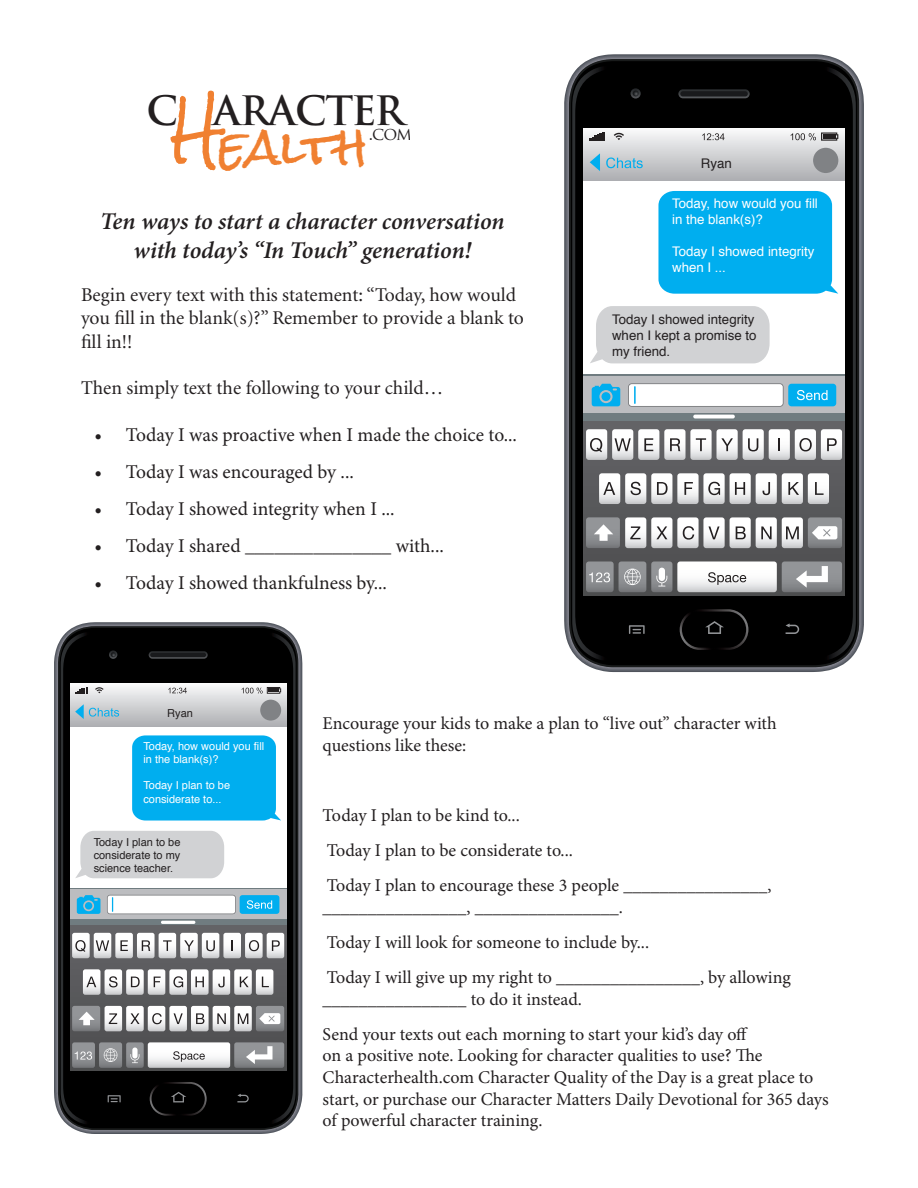
<style>
.page{position:relative;width:918px;height:1188px;background:#fff}
.page>*{position:absolute;margin:0;border:0;box-sizing:border-box;transform-origin:0 0}
.t1{font:47.7px "Rock Salt";color:#f08031}
.t2{font:700 39.45px "Trajan";letter-spacing:-.03em;color:#231f20}
.t3{font:italic 600 24px/28.8px "Minion Pro";letter-spacing:-.005em;color:#231f20;text-align:center}
.t4{font:19.5px "Minion Pro";letter-spacing:-.005em;color:#231f20}
.t5{font:19.5px/23.4px "Minion";color:#231f20}
.t6{font:18px/35.1px "Minion Pro";color:#231f20}
.t7{font:17.25px "Trajan Pro";color:#231f20}
.t8{font:13.2px/15.9px "Helvetica";color:#fff}
.t9{font:13.2px/15.9px "Helvetica";color:#231f20}
.t10{font:10.95px/13.2px "Helvetica";color:#fff}
.t11{font:10.95px/13.2px "Helvetica";color:#231f20;text-align:justify}
</style>
<div class="page">
<svg style="left:564px;top:54px;width:300px;height:618px;background:#7e8088"></svg>
<svg style="left:569px;top:59px;width:291px;height:608px;background:#3b3d3f"></svg>
<svg style="left:571px;top:61px;width:286px;height:604px;background:#181919"></svg>
<svg style="left:572px;top:66px;width:284px;height:596px"></svg>
<hr style="left:583px;top:375px;width:262px;height:1px;background:#707c80">
<svg style="left:54px;top:622px;width:248px;height:512px;background:#7e8088"></svg>
<svg style="left:58px;top:626px;width:241px;height:504px;background:#3f4143"></svg>
<svg style="left:59px;top:628px;width:238px;height:500px;background:#1c1c1d"></svg>
<svg style="left:61px;top:632px;width:235px;height:493px"></svg>
<hr style="left:70px;top:888px;width:216px;height:1px;background:#707c80">
<h1 class="t1" style="left:171px;top:122px;width:198px"><sup>H</sup>ealth</h1>
<h2 class="t2" style="left:147px;top:86px;width:259px">C ARACTEr</h2>
<p class="t7" style="left:369px;top:123px;width:45px">.COM</p>
<h3 class="t3" style="left:100px;top:206px;width:406px">Ten ways to start a character conversation with today’s “In Touch” generation!</h3>
<p class="t5" style="left:81px;top:284px;width:445px">Begin every text with this statement: “Today, how would you fill in the blank(s)?” Remember to provide a blank to fill in!!</p>
<p class="t5" style="left:81px;top:377px;width:364px">Then simply text the following to your child…</p>
<p class="t4" style="left:94px;top:422px;width:424px">• Today I was proactive when I made the choice to...</p>
<p class="t4" style="left:94px;top:459px;width:261px">• Today I was encouraged by ...</p>
<p class="t4" style="left:94px;top:496px;width:302px">• Today I showed integrity when I ...</p>
<p class="t4" style="left:94px;top:533px;width:351px">• Today I shared _______________ with...</p>
<p class="t4" style="left:94px;top:570px;width:294px">• Today I showed thankfulness by...</p>
<p class="t9" style="left:701px;top:156px;width:32px">Ryan</p>
<p class="t8" style="left:672px;top:196px;width:147px">Today, how would you fill in the blank(s)?</p>
<p class="t8" style="left:672px;top:244px;width:144px">Today I showed integrity when I ...</p>
<p class="t9" style="left:612px;top:312px;width:146px">Today I showed integrity when I kept a promise to my friend.</p>
<p class="t11" style="left:167px;top:706px;width:27px">Ryan</p>
<p class="t10" style="left:143px;top:740px;width:122px">Today, how would you fill in the blank(s)?</p>
<p class="t10" style="left:143px;top:779px;width:88px">Today I plan to be considerate to...</p>
<p class="t11" style="left:94px;top:836px;width:88px">Today I plan to be considerate to my science teacher.</p>
<p class="t6" style="left:323px;top:713px;width:456px;line-height:21.6px">Encourage your kids to make a plan to “live out” character with questions like these:</p>
<p class="t6" style="left:323px;top:798px;width:450px">Today I plan to be kind to...<br>Today I plan to be considerate to...<br>Today I plan to encourage these 3 people ________________,</p>
<p class="t6" style="left:323px;top:890px;width:470px">________________, ________________.<br>Today I will look for someone to include by...<br>Today I will give up my right to ________________, by allowing</p>
<p class="t6" style="left:323px;top:981px;width:427px">________________ to do it instead.<br>Send your texts out each morning to start your kid’s day off</p>
<p class="t6" style="left:323px;top:1045px;width:508px;line-height:21.6px">on a positive note. Looking for character qualities to use? The Characterhealth.com Character Quality of the Day is a great place to start, or purchase our Character Matters Daily Devotional for 365 days of powerful character training.</p>
</div>
